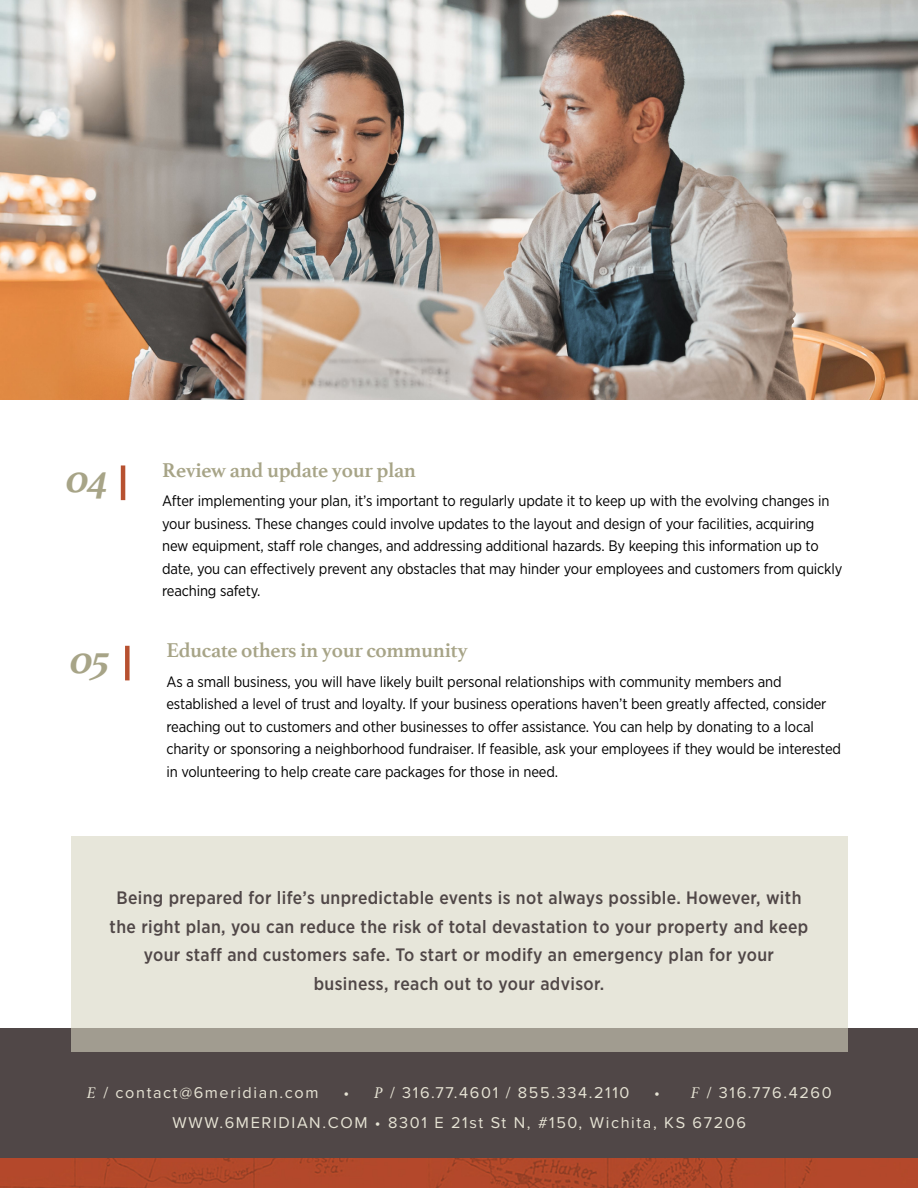
<style>
.page{position:relative;width:918px;height:1188px;background:#fff}
.page>*{position:absolute;margin:0;border:0;box-sizing:border-box;transform-origin:0 0}
.t1{font:italic 700 42px "Athelas";color:#a7a487}
.t2{font:700 21px "Athelas";letter-spacing:-.02em;color:#a7a487}
.t3{font:500 18px/28.5px "Gotham Narrow";letter-spacing:.02em;color:#504747;text-align:center}
.t4{font:16.2px/29.7px "Proxima Nova";letter-spacing:.1em;color:#e6e3d4}
.t5{font:15px/22.5px "Gotham Narrow";letter-spacing:-.01em;color:#000}
.s1{font-family:"Athelas";font-style:italic}
</style>
<div class="page">
<div style="left:0;top:1029px;width:918px;height:129px;background:#504747"></div>
<svg style="left:71px;top:836px;width:776px;height:215px;fill:#e7e6da"></svg>
<img style="left:0;top:1158px;width:918px;height:30px">
<img style="left:0;top:0;width:918px;height:400px">
<hr style="left:121px;top:465px;width:4px;height:35px;background:#b75130">
<div style="left:125px;top:646px;width:5px;height:34px;background:#b75130"></div>
<h1 class="t1" style="left:67px;top:445px;width:43px">04</h1>
<h1 class="t1" style="left:71px;top:625px;width:40px">05</h1>
<h2 class="t2" style="left:162px;top:453px;width:255px">Review and update your plan</h2>
<p class="t5" style="left:162px;top:489px;width:682px">After implementing your plan, it’s important to regularly update it to keep up with the evolving changes in your business. These changes could involve updates to the layout and design of your facilities, acquiring new equipment, staff role changes, and addressing additional hazards. By keeping this information up to date, you can effectively prevent any obstacles that may hinder your employees and customers from quickly reaching safety.</p>
<h2 class="t2" style="left:166px;top:633px;width:303px">Educate others in your community</h2>
<p class="t5" style="left:166px;top:670px;width:676px">As a small business, you will have likely built personal relationships with community members and established a level of trust and loyalty. If your business operations haven’t been greatly affected, consider reaching out to customers and other businesses to offer assistance. You can help by donating to a local charity or sponsoring a neighborhood fundraiser. If feasible, ask your employees if they would be interested in volunteering to help create care packages for those in need.</p>
<p class="t3" style="left:110px;top:883px;width:700px">Being prepared for life’s unpredictable events is not always possible. However, with the right plan, you can reduce the risk of total devastation to your property and keep your staff and customers safe. To start or modify an emergency plan for your business, reach out to your advisor.</p>
<p class="t4" style="left:87px;top:1077px;width:233px"><span class="s1">E</span> / contact@6meridian.com</p>
<p class="t4" style="left:343px;top:1077px;width:288px">• <span class="s1">P</span> / 316.77.4601 / 855.334.2110</p>
<p class="t4" style="left:173px;top:1077px;width:661px;text-indent:482px">• <span class="s1">F</span> / 316.776.4260<br>WWW.6MERIDIAN.COM • 8301 E 21st St N, #150, Wichita, KS 67206</p>
</div>
